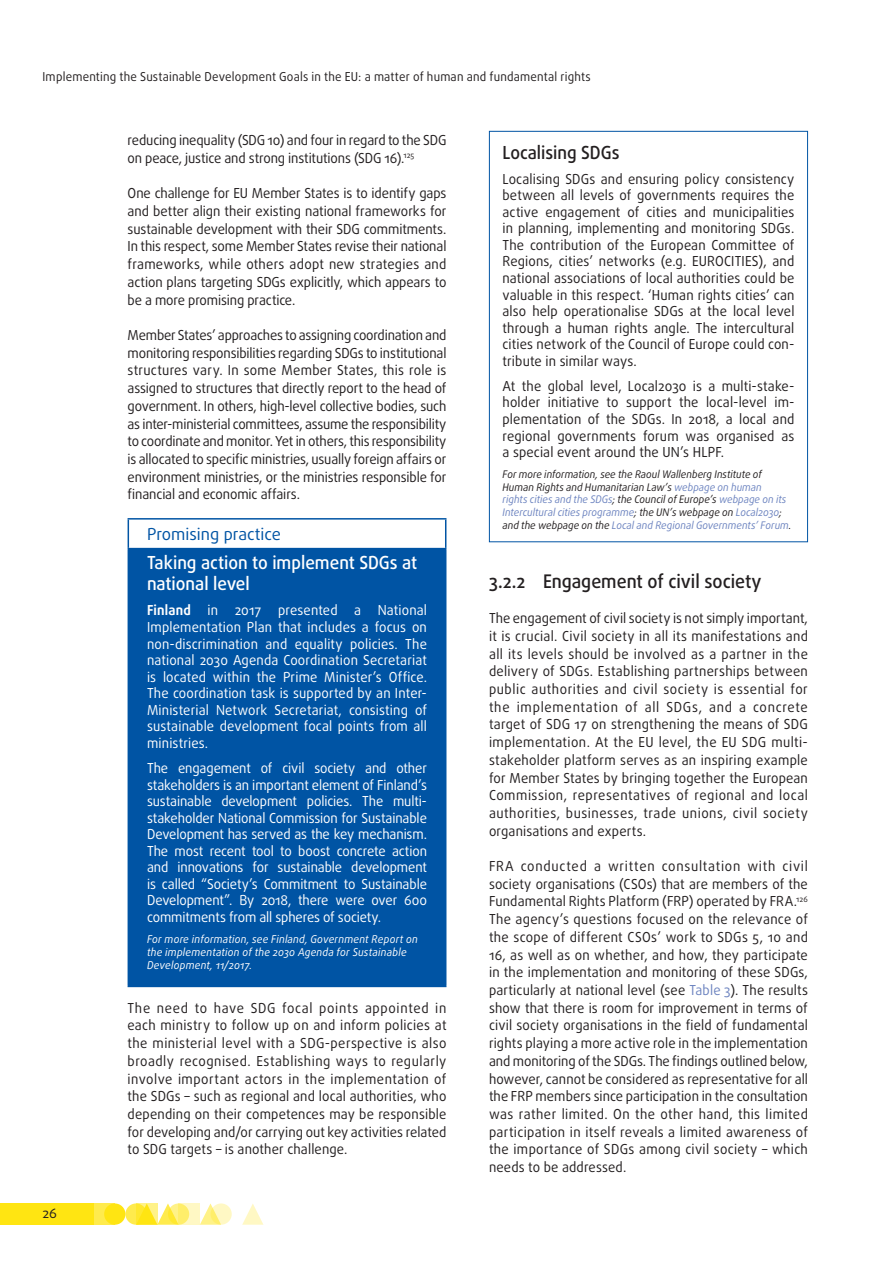
<style>
.page{position:relative;width:893px;height:1263px;background:#fff}
.page>*{position:absolute;margin:0;border:0;box-sizing:border-box;transform-origin:0 0}
.title_1_1_1{font:500 18.75px "Daxline Pro";color:#231f20;scale:.95 1}
.PROMISING_title{font:500 18px/21.6px "Daxline Pro";color:#fff;scale:.95 1}
.FRA_ACTIVITY_title{font:500 18px "Daxline Pro";color:#231f20;scale:.95 1}
._01_Entête_BOX_Promi{font:16.5px "Daxline Pro";color:#0054a4}
.body{font:13.8px/17.7px "Daxline Pro";letter-spacing:-.005em;color:#231f20;text-align:justify;scale:.95 1}
.PROMISING_body{font:13.8px/16.5px "Daxline Pro";letter-spacing:-.005em;color:#fff;text-align:justify;scale:.95 1}
.FRA_ACTIVITY_body{font:13.8px/16.5px "Daxline Pro";letter-spacing:.01em;color:#231f20;text-align:justify;scale:.95 1}
.t1{font:13.5px "Daxline Pro";color:#231f20}
.t2{font:12.3px "Daxline Pro";letter-spacing:.015em;color:#231f20;scale:.95 1}
.PROMISING_more_info{font:italic 10.8px/12.9px "Daxline Pro";letter-spacing:.02em;color:#fff;scale:.95 1}
.FRA_ACTIVITY_more_in{font:italic 10.5px/12.6px "Daxline Pro";color:#231f20;scale:.95 1}
.s1{font-weight:700}
.s2{color:#6d84c0}
</style>
<div class="page">
<svg style="left:125px;top:1203px;width:22px;height:22px"></svg>
<div style="left:94px;top:1203px;width:21px;height:22px;background:#ffeb4d"></div>
<div style="left:0;top:1203px;width:94px;height:22px;background:#ffe512"></div>
<svg style="left:200px;top:1203px;width:18px;height:22px"></svg>
<svg style="left:242px;top:1204px;width:21px;height:21px"></svg>
<div style="left:104px;top:1203px;width:21px;height:22px;background:#ffe512;border-radius:50%"></div>
<svg style="left:157px;top:1203px;width:18px;height:22px"></svg>
<svg style="left:168px;top:1203px;width:21px;height:22px"></svg>
<svg style="left:210px;top:1203px;width:22px;height:22px"></svg>
<svg style="left:136px;top:1203px;width:21px;height:22px"></svg>
<svg style="left:179px;top:1203px;width:21px;height:22px"></svg>
<div style="left:128px;top:549px;width:318px;height:437px;background:#0054a4"></div>
<hr style="left:128px;top:986px;width:318px;height:1px;background:#0054a4">
<hr style="left:128px;top:518px;width:318px;height:2px;background:#0054a4">
<svg style="left:128px;top:520px;width:1px;height:28px"></svg>
<svg style="left:445px;top:520px;width:1px;height:28px"></svg>
<hr style="left:128px;top:548px;width:318px;height:1px;background:#0054a4">
<div style="left:489px;top:131px;width:319px;height:411px;border:1px solid #0054a4"></div>
<p class="t2" style="left:43px;top:68px;width:579px">Implementing the Sustainable Development Goals in the EU: a matter of human and fundamental rights</p>
<p class="t1" style="left:43px;top:1204px;width:16px">26</p>
<p class="body" style="left:128px;top:132px;width:337px">reducing inequality (SDG 10) and four in regard to the SDG on peace, justice and strong institutions (SDG 16).<sup>125</sup></p>
<p class="body" style="left:128px;top:185px;width:337px">One challenge for EU Member States is to identify gaps and better align their existing national frameworks for sustainable development with their SDG commitments.<br>In this respect, some Member States revise their national frameworks, while others adopt new strategies and action plans targeting SDGs explicitly, which appears to be a more promising practice.</p>
<p class="body" style="left:128px;top:326px;width:337px">Member States’ approaches to assigning coordination and monitoring responsibilities regarding SDGs to institutional structures vary. In some Member States, this role is assigned to structures that directly report to the head of government. In others, high-level collective bodies, such as inter-ministerial committees, assume the responsibility to coordinate and monitor. Yet in others, this responsibility is allocated to specific ministries, usually foreign affairs or environment ministries, or the ministries responsible for financial and economic affairs.</p>
<p class="_01_Entête_BOX_Promi" style="left:147px;top:523px;width:135px">Promising practice</p>
<p class="PROMISING_title" style="left:147px;top:551px;width:286px">Taking action to implement SDGs at national level</p>
<p class="PROMISING_body" style="left:147px;top:602px;width:296px"><span class="s1">Finland</span> in 2017 presented a National Implementation Plan that includes a focus on non-discrimination and equality policies. The national 2030 Agenda Coordination Secretariat is located within the Prime Minister’s Office.<br>The coordination task is supported by an Inter-Ministerial Network Secretariat, consisting of sustainable development focal points from all ministries.</p>
<p class="PROMISING_body" style="left:147px;top:760px;width:296px">The engagement of civil society and other stakeholders is an important element of Finland’s sustainable development policies. The multi&shy;stakeholder National Commission for Sustainable Development has served as the key mechanism.<br>The most recent tool to boost concrete action and innovations for sustainable development is called “Society’s Commitment to Sustainable Development”. By 2018, there were over 600 commitments from all spheres of society.</p>
<p class="PROMISING_more_info" style="left:147px;top:933px;width:287px">For more information, see Finland, Government Report on the implementation of the 2030 Agenda for Sustainable<br>Development, 11/2017.</p>
<p class="body" style="left:128px;top:999px;width:337px">The need to have SDG focal points appointed in each ministry to follow up on and inform policies at the ministerial level with a SDG-perspective is also broadly recognised. Establishing ways to regularly involve important actors in the implementation of the SDGs – such as regional and local authorities, who depending on their competences may be responsible for developing and/or carrying out key activities related to SDG targets – is another challenge.</p>
<p class="FRA_ACTIVITY_title" style="left:502px;top:140px;width:125px">Localising SDGs</p>
<p class="FRA_ACTIVITY_body" style="left:502px;top:170px;width:309px">Localising SDGs and ensuring policy consistency between all levels of governments requires the active engagement of cities and municipalities in planning, implementing and monitoring SDGs.<br>The contribution of the European Committee of Regions, cities’ networks (e.g. EUROCITIES), and national associations of local authorities could be valuable in this respect. ‘Human rights cities’ can also help operationalise SDGs at the local level through a human rights angle. The intercultural cities network of the Council of Europe could con&shy;tribute in similar ways.</p>
<p class="FRA_ACTIVITY_body" style="left:502px;top:378px;width:309px">At the global level, Local2030 is a multi-stake&shy;holder initiative to support the local-level im&shy;plementation of the SDGs. In 2018, a local and regional governments forum was organised as a special event around the UN’s HLPF.</p>
<p class="FRA_ACTIVITY_more_in" style="left:502px;top:468px;width:306px">For more information, see the Raoul Wallenberg Institute of Human Rights and Humanitarian Law’s <span class="s2">webpage on human<br>rights cities and the SDGs</span>; the Council of Europe’s <span class="s2">webpage on its Intercultural cities programme</span>; the UN’s webpage on <span class="s2">Local2030</span>; and the webpage on the <span class="s2">Local and Regional Governments’ Forum</span>.</p>
<p class="title_1_1_1" style="left:489px;top:569px;width:289px">3.2.2 Engagement of civil society</p>
<p class="body" style="left:489px;top:609px;width:337px">The engagement of civil society is not simply important, it is crucial. Civil society in all its manifestations and all its levels should be involved as a partner in the delivery of SDGs. Establishing partnerships between public authorities and civil society is essential for the implementation of all SDGs, and a concrete target of SDG 17 on strengthening the means of SDG implementation. At the EU level, the EU SDG multi&shy;stakeholder platform serves as an inspiring example for Member States by bringing together the European Commission, representatives of regional and local authorities, businesses, trade unions, civil society organisations and experts.</p>
<p class="body" style="left:489px;top:857px;width:337px">FRA conducted a written consultation with civil society organisations (CSOs) that are members of the Fundamental Rights Platform (FRP) operated by FRA.<sup>126<br></sup>The agency’s questions focused on the relevance of the scope of different CSOs’ work to SDGs 5, 10 and 16, as well as on whether, and how, they participate in the implementation and monitoring of these SDGs, particularly at national level (see <span class="s2">Table 3</span>). The results show that there is room for improvement in terms of civil society organisations in the field of fundamental rights playing a more active role in the implementation and monitoring of the SDGs. The findings outlined below, however, cannot be considered as representative for all the FRP members since participation in the consultation was rather limited. On the other hand, this limited participation in itself reveals a limited awareness of the importance of SDGs among civil society – which needs to be addressed.</p>
</div>
